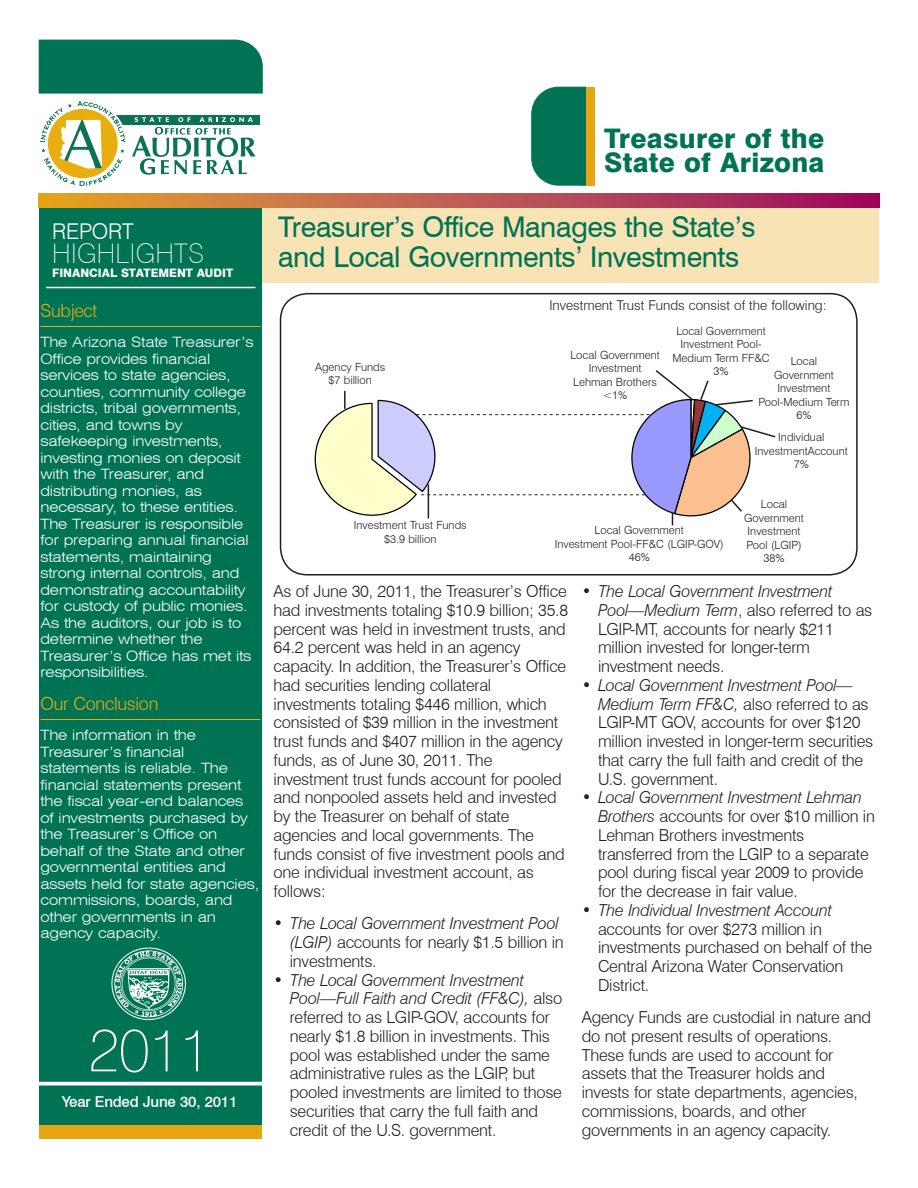
<style>
.page{position:relative;width:918px;height:1188px;background:#fff}
.page>*{position:absolute;margin:0;border:0;box-sizing:border-box;transform-origin:0 0}
.t1{font:100 60px "Swiss 721 BT";color:#fff}
.Heading__Finding__Gr{font:28.5px "Swiss 721 BT";letter-spacing:-.015em;color:#007355}
.t2{font:800 27px/24px "Swiss 721 BT";letter-spacing:.01em;color:#007355}
.t3{font:100 27px "Swiss 721 BT";letter-spacing:.015em;color:#fff}
.t4{font:300 21.75px "Swiss 721 BT";letter-spacing:-.01em;color:#fff}
.t5{font:300 18px "Swiss 721 BT";letter-spacing:-.015em;color:#e8ae0f}
.Bullet__Recommendati{font:300 16.5px/18.8px "Swiss 721 BT";letter-spacing:-.015em;color:#231f20}
.Body_Copy{font:300 16.5px/18.8px "Swiss 721 BT";letter-spacing:-.015em;color:#231f20}
.t6{font:500 15px "Swiss 721 BT";letter-spacing:-.015em;color:#fff}
.Color_Bar_Text{font:300 expanded 14.25px/16.5px "Swiss 721 BT";letter-spacing:-.01em;color:#fff}
.t7{font:300 13.5px "Swiss 721 BT";color:#231f20}
.t8{font:800 11.7px "Swiss 721 BT";color:#fff}
.t9{font:300 11.25px "Swiss 721 BT";color:#231f20}
.s1{font-style:italic}
</style>
<div class="page">
<div style="left:121px;top:199px;width:758px;height:84px;background:#f8e3b5"></div>
<div style="left:39px;top:40px;width:224px;height:54px;background:#007355"></div>
<div style="left:39px;top:203px;width:223px;height:935px;background:#007355"></div>
<img style="left:111px;top:947px;width:75px;height:73px">
<div style="left:581px;top:87px;width:14px;height:98px;background:#e7a512"></div>
<div style="left:39px;top:1125px;width:223px;height:13px;background:#e7a512"></div>
<hr style="left:46px;top:287px;width:209px;height:1px;background:#fff">
<div style="left:91px;top:115px;width:169px;height:10px;background:#0d7254"></div>
<svg style="left:132px;top:117px;width:124px;height:57px"></svg>
<svg style="left:40px;top:101px;width:85px;height:85px"></svg>
<svg style="left:39px;top:194px;width:840px;height:13px"></svg>
<hr style="left:40px;top:326px;width:220px;height:1px;background:#e8ae0f">
<hr style="left:40px;top:719px;width:220px;height:1px;background:#e8ae0f">
<svg style="left:531px;top:87px;width:55px;height:98px"></svg>
<svg style="left:39px;top:1082px;width:223px;height:4px"></svg>
<div style="left:280px;top:293px;width:578px;height:283px;border:2px solid #231f20;border-radius:27px"></div>
<svg style="left:314px;top:370px;width:462px;height:155px"></svg>
<p class="t2" style="left:604px;top:127px;width:222px">Treasurer of the<br>State of Arizona</p>
<p class="t4" style="left:52px;top:218px;width:83px">REPORT</p>
<p class="t3" style="left:52px;top:237px;width:153px">HIGHLIGHTS</p>
<p class="t8" style="left:52px;top:266px;width:182px">FINANCIAL STATEMENT AUDIT</p>
<p class="t5" style="left:40px;top:300px;width:59px">Subject</p>
<p class="Color_Bar_Text" style="left:40px;top:334px;width:215px">The Arizona State Treasurer’s<br>Office provides financial services to state agencies, counties, community college districts, tribal governments, cities, and towns by safekeeping investments, investing monies on deposit with the Treasurer, and distributing monies, as necessary, to these entities.<br>The Treasurer is responsible for preparing annual financial statements, maintaining strong internal controls, and demonstrating accountability for custody of public monies.<br>As the auditors, our job is to determine whether the<br>Treasurer’s Office has met its responsibilities.</p>
<p class="t5" style="left:40px;top:693px;width:119px">Our Conclusion</p>
<p class="Color_Bar_Text" style="left:40px;top:727px;width:220px">The information in the<br>Treasurer’s financial statements is reliable. The financial statements present the fiscal year-end balances of investments purchased by the Treasurer’s Office on behalf of the State and other governmental entities and assets held for state agencies, commissions, boards, and other governments in an agency capacity.</p>
<p class="t1" style="left:88px;top:1014px;width:124px">2011</p>
<p class="t6" style="left:62px;top:1093px;width:177px">Year Ended June 30, 2011</p>
<p class="Heading__Finding__Gr" style="left:278px;top:209px;width:479px">Treasurer’s Office Manages the State’s</p>
<p class="Heading__Finding__Gr" style="left:278px;top:239px;width:463px">and Local Governments’ Investments</p>
<p class="t9" style="left:315px;top:360px;width:72px">Agency Funds</p>
<p class="t9" style="left:329px;top:373px;width:45px">$7 billion</p>
<p class="t9" style="left:354px;top:518px;width:114px">Investment Trust Funds</p>
<p class="t9" style="left:384px;top:532px;width:54px">$3.9 billion</p>
<p class="t7" style="left:549px;top:297px;width:279px">Investment Trust Funds consist of the following:</p>
<p class="t9" style="left:570px;top:348px;width:91px">Local Government</p>
<p class="t9" style="left:589px;top:362px;width:54px">Investment</p>
<p class="t9" style="left:573px;top:375px;width:85px">Lehman Brothers</p>
<p class="t9" style="left:603px;top:389px;width:26px">&lt;1%</p>
<p class="t9" style="left:676px;top:324px;width:91px">Local Government</p>
<p class="t9" style="left:680px;top:338px;width:83px">Investment Pool-</p>
<p class="t9" style="left:672px;top:351px;width:99px">Medium Term FF&amp;C</p>
<p class="t9" style="left:714px;top:365px;width:17px">3%</p>
<p class="t9" style="left:791px;top:354px;width:28px">Local</p>
<p class="t9" style="left:774px;top:368px;width:61px">Government</p>
<p class="t9" style="left:777px;top:381px;width:54px">Investment</p>
<p class="t9" style="left:758px;top:395px;width:93px">Pool-Medium Term</p>
<p class="t9" style="left:796px;top:408px;width:17px">6%</p>
<p class="t9" style="left:778px;top:430px;width:48px">Individual</p>
<p class="t9" style="left:755px;top:444px;width:94px">InvestmentAccount</p>
<p class="t9" style="left:794px;top:457px;width:17px">7%</p>
<p class="t9" style="left:595px;top:523px;width:91px">Local Government</p>
<p class="t9" style="left:555px;top:537px;width:170px">Investment Pool-FF&amp;C (LGIP-GOV)</p>
<p class="t9" style="left:629px;top:550px;width:23px">46%</p>
<p class="t9" style="left:761px;top:497px;width:28px">Local</p>
<p class="t9" style="left:744px;top:511px;width:61px">Government</p>
<p class="t9" style="left:748px;top:524px;width:54px">Investment</p>
<p class="t9" style="left:746px;top:538px;width:57px">Pool (LGIP)</p>
<p class="t9" style="left:764px;top:551px;width:23px">38%</p>
<p class="Body_Copy" style="left:274px;top:582px;width:296px">As of June 30, 2011, the Treasurer’s Office had investments totaling $10.9 billion; 35.8 percent was held in investment trusts, and 64.2 percent was held in an agency capacity. In addition, the Treasurer’s Office had securities lending collateral investments totaling $446 million, which consisted of $39 million in the investment trust funds and $407 million in the agency funds, as of June 30, 2011. The investment trust funds account for pooled and nonpooled assets held and invested by the Treasurer on behalf of state agencies and local governments. The funds consist of five investment pools and one individual investment account, as follows:</p>
<p class="Bullet__Recommendati" style="left:290px;top:914px;width:276px;text-indent:-16px">• <span class="s1">The Local Government Investment Pool (LGIP)</span> accounts for nearly $1.5 billion in investments.</p>
<p class="Bullet__Recommendati" style="left:290px;top:970px;width:274px;text-indent:-16px">• <span class="s1">The Local Government Investment Pool—Full Faith and Credit (FF&amp;C),</span> also referred to as LGIP-GOV, accounts for nearly $1.8 billion in investments. This pool was established under the same administrative rules as the LGIP, but pooled investments are limited to those securities that carry the full faith and credit of the U.S. government.</p>
<p class="Bullet__Recommendati" style="left:598px;top:582px;width:276px;text-indent:-16px">• <span class="s1">The Local Government Investment<br>Pool—Medium Term</span>, also referred to as<br>LGIP-MT, accounts for nearly $211 million invested for longer-term investment needs.</p>
<p class="Bullet__Recommendati" style="left:598px;top:676px;width:277px;text-indent:-16px">• <span class="s1">Local Government Investment Pool— Medium Term FF&amp;C,</span> also referred to as LGIP-MT GOV, accounts for over $120 million invested in longer-term securities that carry the full faith and credit of the U.S. government.</p>
<p class="Bullet__Recommendati" style="left:598px;top:788px;width:278px;text-indent:-16px">• <span class="s1">Local Government Investment Lehman Brothers</span> accounts for over $10 million in Lehman Brothers investments transferred from the LGIP to a separate pool during fiscal year 2009 to provide for the decrease in fair value.</p>
<p class="Bullet__Recommendati" style="left:598px;top:901px;width:276px;text-indent:-16px">• <span class="s1">The Individual Investment Account </span>accounts for over $273 million in investments purchased on behalf of the<br>Central Arizona Water Conservation<br>District.</p>
<p class="Body_Copy" style="left:582px;top:1008px;width:291px">Agency Funds are custodial in nature and do not present results of operations.<br>These funds are used to account for assets that the Treasurer holds and invests for state departments, agencies, commissions, boards, and other governments in an agency capacity.</p>
</div>
